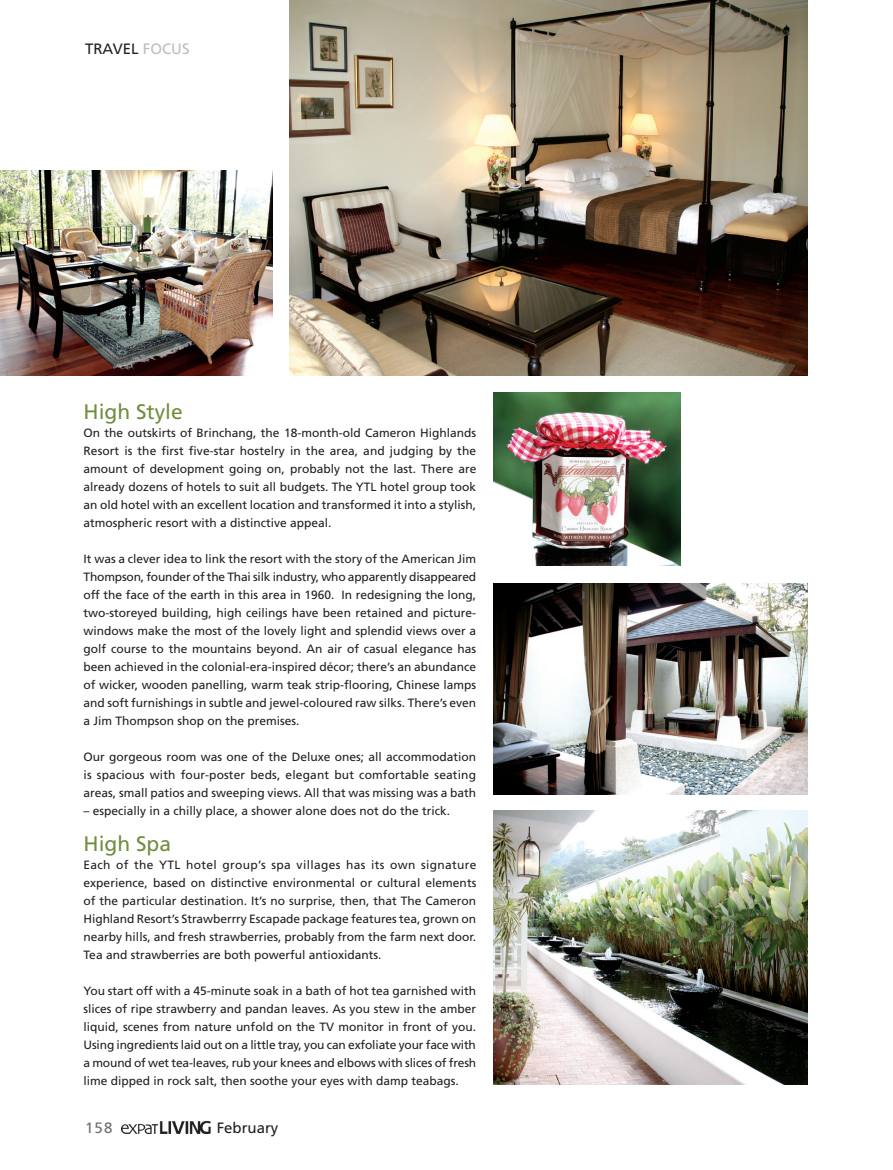
<style>
.page{position:relative;width:893px;height:1170px;background:#fff}
.page>*{position:absolute;margin:0;border:0;box-sizing:border-box;transform-origin:0 0}
.t1{font:21px "Frutiger";color:#728e3d}
.t2{font:15px "Frutiger";color:#231f20}
.t3{font:15px "Frutiger";color:#6c6d70}
.t4{font:12px/18px "Frutiger";color:#231f20;text-align:justify}
.s1{color:#bcbdc0}
</style>
<div class="page">
<img style="left:121px;top:1120px;width:90px;height:13px">
<img style="left:289px;top:0;width:519px;height:375px">
<img style="left:0;top:170px;width:272px;height:205px">
<img style="left:493px;top:810px;width:315px;height:274px">
<img style="left:493px;top:583px;width:315px;height:211px">
<img style="left:493px;top:392px;width:187px;height:173px">
<p class="t2" style="left:85px;top:40px;width:106px">Travel <span class="s1">FOCUS</span></p>
<h1 class="t1" style="left:84px;top:399px;width:101px">High Style</h1>
<p class="t4" style="left:84px;top:423px;width:394px">On the outskirts of Brinchang, the 18-month-old Cameron Highlands Resort is the first five-star hostelry in the area, and judging by the amount of development going on, probably not the last. There are already dozens of hotels to suit all budgets. The YTL hotel group took an old hotel with an excellent location and transformed it into a stylish, atmospheric resort with a distinctive appeal.</p>
<p class="t4" style="left:84px;top:549px;width:394px">It was a clever idea to link the resort with the story of the American Jim Thompson, founder of the Thai silk industry, who apparently disappeared off the face of the earth in this area in 1960. In redesigning the long, two-storeyed building, high ceilings have been retained and picture&shy;windows make the most of the lovely light and splendid views over a golf course to the mountains beyond. An air of casual elegance has been achieved in the colonial-era-inspired décor; there’s an abundance of wicker, wooden panelling, warm teak strip-flooring, Chinese lamps and soft furnishings in subtle and jewel-coloured raw silks. There’s even a Jim Thompson shop on the premises.</p>
<p class="t4" style="left:84px;top:747px;width:394px">Our gorgeous room was one of the Deluxe ones; all accommodation is spacious with four-poster beds, elegant but comfortable seating areas, small patios and sweeping views. All that was missing was a bath</p>
<p class="t4" style="left:84px;top:801px;width:368px">– especially in a chilly place, a shower alone does not do the trick.</p>
<h1 class="t1" style="left:84px;top:831px;width:89px">High Spa</h1>
<p class="t4" style="left:84px;top:855px;width:394px">Each of the YTL hotel group’s spa villages has its own signature experience, based on distinctive environmental or cultural elements of the particular destination. It’s no surprise, then, that The Cameron Highland Resort’s Strawberrry Escapade package features tea, grown on nearby hills, and fresh strawberries, probably from the farm next door.<br>Tea and strawberries are both powerful antioxidants.</p>
<p class="t4" style="left:84px;top:981px;width:394px">You start off with a 45-minute soak in a bath of hot tea garnished with slices of ripe strawberry and pandan leaves. As you stew in the amber liquid, scenes from nature unfold on the TV monitor in front of you.<br>Using ingredients laid out on a little tray, you can exfoliate your face with a mound of wet tea-leaves, rub your knees and elbows with slices of fresh lime dipped in rock salt, then soothe your eyes with damp teabags.</p>
<p class="t3" style="left:85px;top:1118px;width:29px">158</p>
<p class="t2" style="left:217px;top:1118px;width:63px">February</p>
</div>
